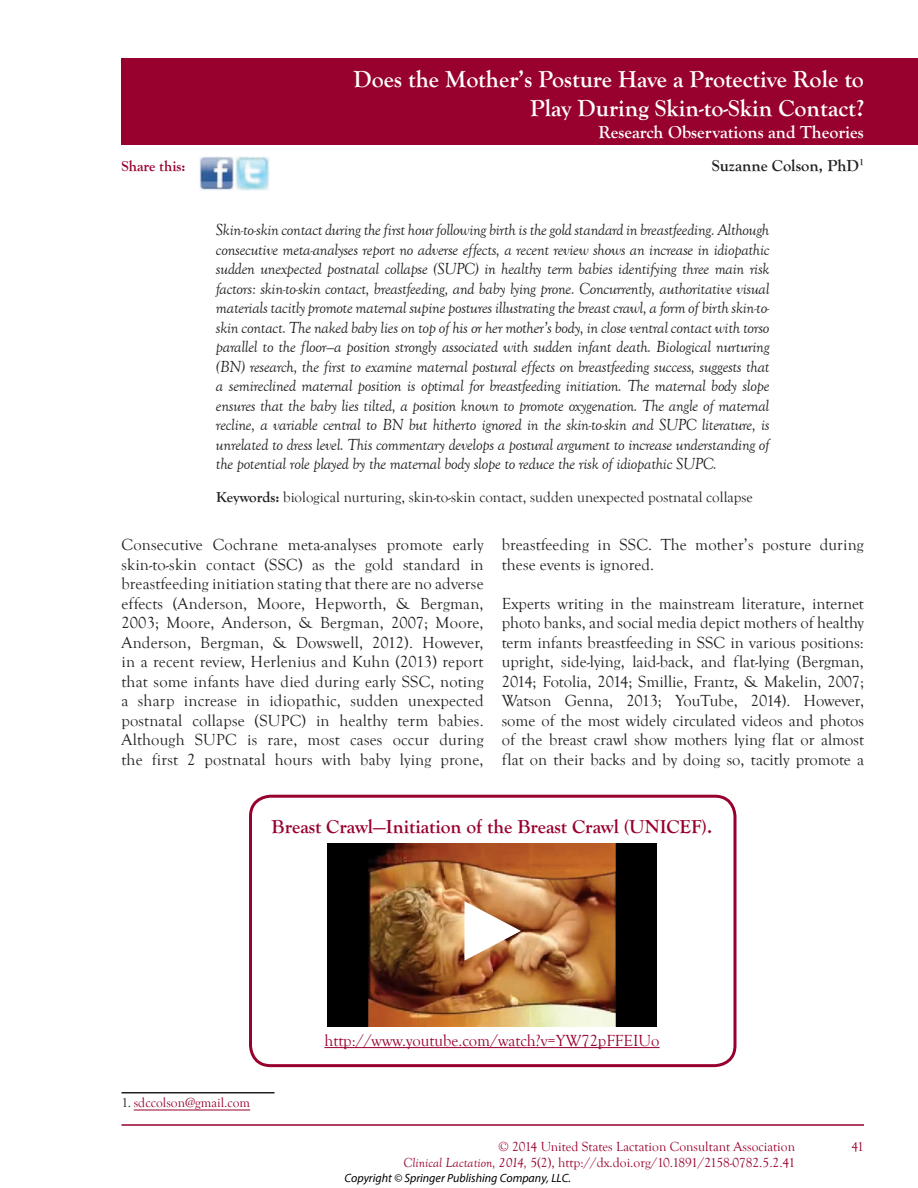
<style>
.page{position:relative;width:918px;height:1188px;background:#fff}
.page>*{position:absolute;margin:0;border:0;box-sizing:border-box;transform-origin:0 0}
.t1{font:700 24px/28.8px "Goudy Old Style T";color:#fff;text-align:right}
.t2{font:700 19.5px "Goudy Old Style T";color:#98012d}
.t3{font:700 18px "Goudy Old Style T";color:#fff}
.t4{font:italic 16.5px/19.5px "Goudy Old Style T";letter-spacing:-.015em;color:#231f20;text-align:justify}
.t5{font:16.5px/19.5px "Goudy Old Style T";letter-spacing:.01em;color:#231f20;text-align:justify}
.t6{font:16.5px "Goudy Old Style T";color:#98012d}
.t7{font:700 16.5px "Goudy Old Style T";color:#231f20}
.t8{font:15px "Goudy Old Style T";color:#231f20}
.t9{font:700 15px "Goudy Old Style T";color:#98012d}
.t10{font:13.5px "Goudy Old Style T";color:#98012d}
.t11{font:italic 12px "Myriad Pro";color:#000}
.s1{font-weight:700}
.s2{color:#231f20}
.s3{font-style:italic}
</style>
<div class="page">
<hr style="left:122px;top:1124px;width:742px;height:2px;background:#98012d">
<div style="left:122px;top:58px;width:796px;height:87px;background:#98012d"></div>
<img style="left:200px;top:156px;width:34px;height:35px">
<img style="left:236px;top:156px;width:34px;height:35px">
<hr style="left:122px;top:1092px;width:152px;height:1px;background:#231f20">
<hr style="left:134px;top:1110px;width:116px;height:1px;background:#98012d">
<hr style="left:324px;top:1047px;width:336px;height:1px;background:#98012d">
<img style="left:327px;top:844px;width:330px;height:183px">
<div style="left:249px;top:795px;width:487px;height:272px;border:3px solid #98012d;border-radius:20px"></div>
<svg style="left:464px;top:901px;width:57px;height:60px"></svg>
<p class="t9" style="left:122px;top:157px;width:66px">Share this:</p>
<p class="t1" style="left:354px;top:65px;width:512px">Does the Mother’s Posture Have a Protective Role to<br>Play During Skin-to-Skin Contact?</p>
<p class="t3" style="left:598px;top:122px;width:267px">Research Observations and Theories</p>
<p class="t7" style="left:712px;top:156px;width:154px">Suzanne Colson, PhD<sup>1</sup></p>
<p class="t4" style="left:216px;top:221px;width:555px">Skin-to-skin contact during the first hour following birth is the gold standard in breastfeeding. Although consecutive meta-analyses report no adverse effects, a recent review shows an increase in idiopathic sudden unexpected postnatal collapse (SUPC) in healthy term babies identifying three main risk factors: skin-to-skin contact, breastfeeding, and baby lying prone. Concurrently, authoritative visual materials tacitly promote maternal supine postures illustrating the breast crawl, a form of birth skin-to&shy;skin contact. The naked baby lies on top of his or her mother’s body, in close ventral contact with torso parallel to the floor—a position strongly associated with sudden infant death. Biological nurturing (BN) research, the first to examine maternal postural effects on breastfeeding success, suggests that a semireclined maternal position is optimal for breastfeeding initiation. The maternal body slope ensures that the baby lies tilted, a position known to promote oxygenation. The angle of maternal recline, a variable central to BN but hitherto ignored in the skin-to-skin and SUPC literature, is unrelated to dress level. This commentary develops a postural argument to increase understanding of the potential role played by the maternal body slope to reduce the risk of idiopathic SUPC.</p>
<p class="t8" style="left:216px;top:489px;width:538px"><span class="s1">Keywords:</span> biological nurturing, skin-to-skin contact, sudden unexpected postnatal collapse</p>
<p class="t5" style="left:122px;top:536px;width:364px">Consecutive Cochrane meta-analyses promote early skin-to-skin contact (SSC) as the gold standard in breastfeeding initiation stating that there are no adverse effects (Anderson, Moore, Hepworth, &amp; Bergman, 2003; Moore, Anderson, &amp; Bergman, 2007; Moore, Anderson, Bergman, &amp; Dowswell, 2012). However, in a recent review, Herlenius and Kuhn (2013) report that some infants have died during early SSC, noting a sharp increase in idiopathic, sudden unexpected postnatal collapse (SUPC) in healthy term babies.<br>Although SUPC is rare, most cases occur during the first 2 postnatal hours with baby lying prone,</p>
<p class="t5" style="left:502px;top:536px;width:364px">breastfeeding in SSC. The mother’s posture during these events is ignored.</p>
<p class="t5" style="left:502px;top:594px;width:364px">Experts writing in the mainstream literature, internet photo banks, and social media depict mothers of healthy term infants breastfeeding in SSC in various positions: upright, side-lying, laid-back, and flat-lying (Bergman, 2014; Fotolia, 2014; Smillie, Frantz, &amp; Makelin, 2007; Watson Genna, 2013; YouTube, 2014). However, some of the most widely circulated videos and photos of the breast crawl show mothers lying flat or almost flat on their backs and by doing so, tacitly promote a</p>
<p class="t2" style="left:272px;top:816px;width:442px">Breast Crawl—Initiation of the Breast Crawl (UNICEF).</p>
<p class="t10" style="left:122px;top:1095px;width:130px"><span class="s2">1.</span> sdccolson@gmail.com</p>
<p class="t6" style="left:324px;top:1032px;width:337px">http://www.youtube.com/watch?v=YW72pFFEIUo</p>
<p class="t10" style="left:498px;top:1139px;width:298px">© 2014 United States Lactation Consultant Association</p>
<p class="t10" style="left:852px;top:1139px;width:14px">41</p>
<p class="t10" style="left:404px;top:1155px;width:393px"><span class="s3">Clinical Lactation, 2014,</span> 5(2), http://dx.doi.org/10.1891/2158-0782.5.2.41</p>
<p class="t11" style="left:344px;top:1171px;width:228px">Copyright © Springer Publishing Company, LLC.</p>
</div>
